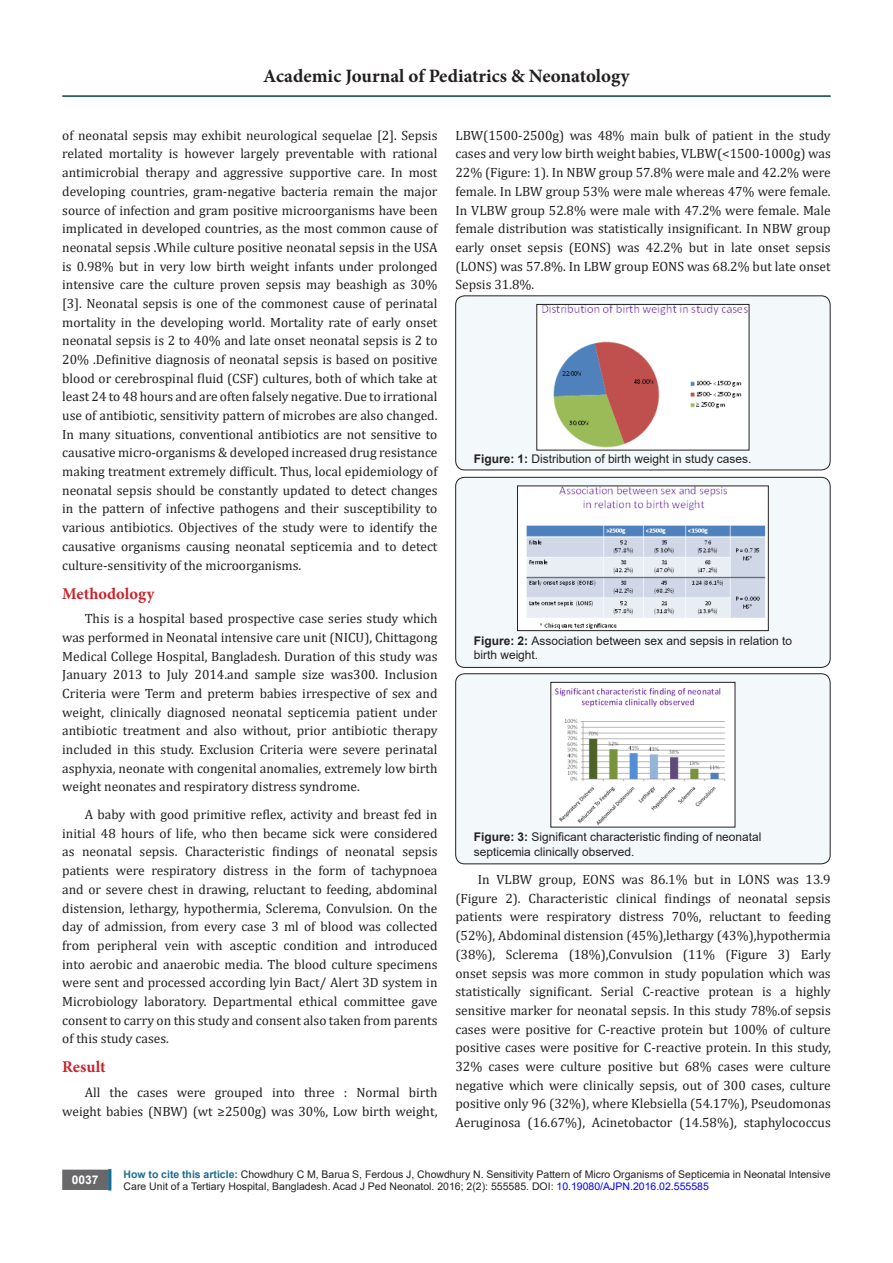
<style>
.page{position:relative;width:893px;height:1263px;background:#fff}
.page>*{position:absolute;margin:0;border:0;box-sizing:border-box;transform-origin:0 0}
.t1{font:700 18.9px "Minion Pro";color:#231f20}
.t2{font:700 16.5px "Minion Pro";color:#c8242b}
.t3{font:13.5px/18.8px "Cambria";color:#231f20;text-align:justify}
.t4{font:12px/14.4px "Arial";color:#231f20}
.t5{font:700 12px "Arial";color:#fff}
.t6{font:10.5px/12.6px "Arial";color:#231f20}
.s1{font-weight:700}
.s2{font-weight:700;color:#1c6d90}
.s3{color:#00f}
</style>
<div class="page">
<div style="left:63px;top:1170px;width:44px;height:19px;background:#68676a"></div>
<div style="left:62px;top:1169px;width:46px;height:21px;border:2px solid #68676a"></div>
<div style="left:108px;top:1169px;width:3px;height:21px;background:#1c6d90;border:2px solid #1c6d90"></div>
<hr style="left:62px;top:95px;width:769px;height:2px;background:#0b443d">
<div style="left:456px;top:296px;width:374px;height:174px;background:#f3f8fa;border-radius:9px"></div>
<div style="left:455px;top:296px;width:375px;height:174px;border:1px solid #231f20;border-radius:9px"></div>
<img style="left:539px;top:306px;width:208px;height:142px">
<div style="left:537px;top:304px;width:212px;height:146px;border:1px solid #231f20"></div>
<div style="left:456px;top:477px;width:374px;height:190px;background:#f3f8fa;border-radius:9px"></div>
<div style="left:455px;top:477px;width:375px;height:191px;border:1px solid #231f20;border-radius:9px"></div>
<img style="left:519px;top:488px;width:247px;height:141px">
<div style="left:517px;top:486px;width:251px;height:145px;border:1px solid #231f20"></div>
<div style="left:456px;top:674px;width:374px;height:190px;background:#f3f8fa;border-radius:9px"></div>
<div style="left:455px;top:673px;width:375px;height:191px;border:1px solid #231f20;border-radius:9px"></div>
<img style="left:553px;top:684px;width:180px;height:141px">
<h1 class="t1" style="left:263px;top:63px;width:368px">Academic Journal of Pediatrics &amp; Neonatology</h1>
<p class="t3" style="left:62px;top:126px;width:377px">of neonatal sepsis may exhibit neurological sequelae [2]. Sepsis related mortality is however largely preventable with rational antimicrobial therapy and aggressive supportive care. In most developing countries, gram-negative bacteria remain the major source of infection and gram positive microorganisms have been implicated in developed countries, as the most common cause of neonatal sepsis .While culture positive neonatal sepsis in the USA is 0.98% but in very low birth weight infants under prolonged intensive care the culture proven sepsis may beashigh as 30% [3]. Neonatal sepsis is one of the commonest cause of perinatal mortality in the developing world. Mortality rate of early onset neonatal sepsis is 2 to 40% and late onset neonatal sepsis is 2 to 20% .Definitive diagnosis of neonatal sepsis is based on positive blood or cerebrospinal fluid (CSF) cultures, both of which take at least 24 to 48 hours and are often falsely negative. Due to irrational use of antibiotic, sensitivity pattern of microbes are also changed.<br>In many situations, conventional antibiotics are not sensitive to causative micro-organisms &amp; developed increased drug resistance making treatment extremely difficult. Thus, local epidemiology of neonatal sepsis should be constantly updated to detect changes in the pattern of infective pathogens and their susceptibility to various antibiotics. Objectives of the study were to identify the causative organisms causing neonatal septicemia and to detect culture-sensitivity of the microorganisms.</p>
<p class="t2" style="left:62px;top:582px;width:94px">Methodology</p>
<p class="t3" style="left:62px;top:609px;width:377px;text-indent:22px">This is a hospital based prospective case series study which was performed in Neonatal intensive care unit (NICU), Chittagong Medical College Hospital, Bangladesh. Duration of this study was January 2013 to July 2014.and sample size was300. Inclusion Criteria were Term and preterm babies irrespective of sex and weight, clinically diagnosed neonatal septicemia patient under antibiotic treatment and also without, prior antibiotic therapy included in this study. Exclusion Criteria were severe perinatal asphyxia, neonate with congenital anomalies, extremely low birth weight neonates and respiratory distress syndrome.</p>
<p class="t3" style="left:62px;top:805px;width:377px;text-indent:22px">A baby with good primitive reflex, activity and breast fed in initial 48 hours of life, who then became sick were considered as neonatal sepsis. Characteristic findings of neonatal sepsis patients were respiratory distress in the form of tachypnoea and or severe chest in drawing, reluctant to feeding, abdominal distension, lethargy, hypothermia, Sclerema, Convulsion. On the day of admission, from every case 3 ml of blood was collected from peripheral vein with asceptic condition and introduced into aerobic and anaerobic media. The blood culture specimens were sent and processed according lyin Bact/ Alert 3D system in Microbiology laboratory. Departmental ethical committee gave consent to carry on this study and consent also taken from parents of this study cases.</p>
<p class="t2" style="left:62px;top:1055px;width:45px">Result</p>
<p class="t3" style="left:62px;top:1083px;width:377px;text-align:right">All the cases were grouped into three : Normal birth weight babies (NBW) (wt ≥2500g) was 30%, Low birth weight,</p>
<p class="t3" style="left:455px;top:126px;width:377px">LBW(1500-2500g) was 48% main bulk of patient in the study cases and very low birth weight babies, VLBW(&lt;1500-1000g) was 22% (Figure: 1). In NBW group 57.8% were male and 42.2% were female. In LBW group 53% were male whereas 47% were female.<br>In VLBW group 52.8% were male with 47.2% were female. Male female distribution was statistically insignificant. In NBW group early onset sepsis (EONS) was 42.2% but in late onset sepsis (LONS) was 57.8%. In LBW group EONS was 68.2% but late onset Sepsis 31.8%.</p>
<p class="t4" style="left:474px;top:452px;width:279px"><span class="s1">Figure: 1:</span> Distribution of birth weight in study cases.</p>
<p class="t4" style="left:474px;top:633px;width:320px"><span class="s1">Figure: 2:</span> Association between sex and sepsis in relation to birth weight.</p>
<p class="t4" style="left:474px;top:830px;width:289px"><span class="s1">Figure: 3:</span> Significant characteristic finding of neonatal septicemia clinically observed.</p>
<p class="t3" style="left:455px;top:870px;width:377px;text-indent:22px">In VLBW group, EONS was 86.1% but in LONS was 13.9 (Figure 2). Characteristic clinical findings of neonatal sepsis patients were respiratory distress 70%, reluctant to feeding (52%), Abdominal distension (45%),lethargy (43%),hypothermia (38%), Sclerema (18%),Convulsion (11% (Figure 3) Early onset sepsis was more common in study population which was statistically significant. Serial C-reactive protean is a highly sensitive marker for neonatal sepsis. In this study 78%.of sepsis cases were positive for C-reactive protein but 100% of culture positive cases were positive for C-reactive protein. In this study, 32% cases were culture positive but 68% cases were culture negative which were clinically sepsis, out of 300 cases, culture positive only 96 (32%), where Klebsiella (54.17%), Pseudomonas Aeruginosa (16.67%), Acinetobactor (14.58%), staphylococcus</p>
<p class="t5" style="left:72px;top:1171px;width:28px">0037</p>
<p class="t6" style="left:124px;top:1168px;width:709px"><span class="s2">How to cite this article:</span> Chowdhury C M, Barua S, Ferdous J, Chowdhury N. Sensitivity Pattern of Micro Organisms of Septicemia in Neonatal Intensive<br>Care Unit of a Tertiary Hospital, Bangladesh. Acad J Ped Neonatol. 2016; 2(2): 555585. DOI: <span class="s3">10.19080/AJPN.2016.02.555585</span></p>
</div>
